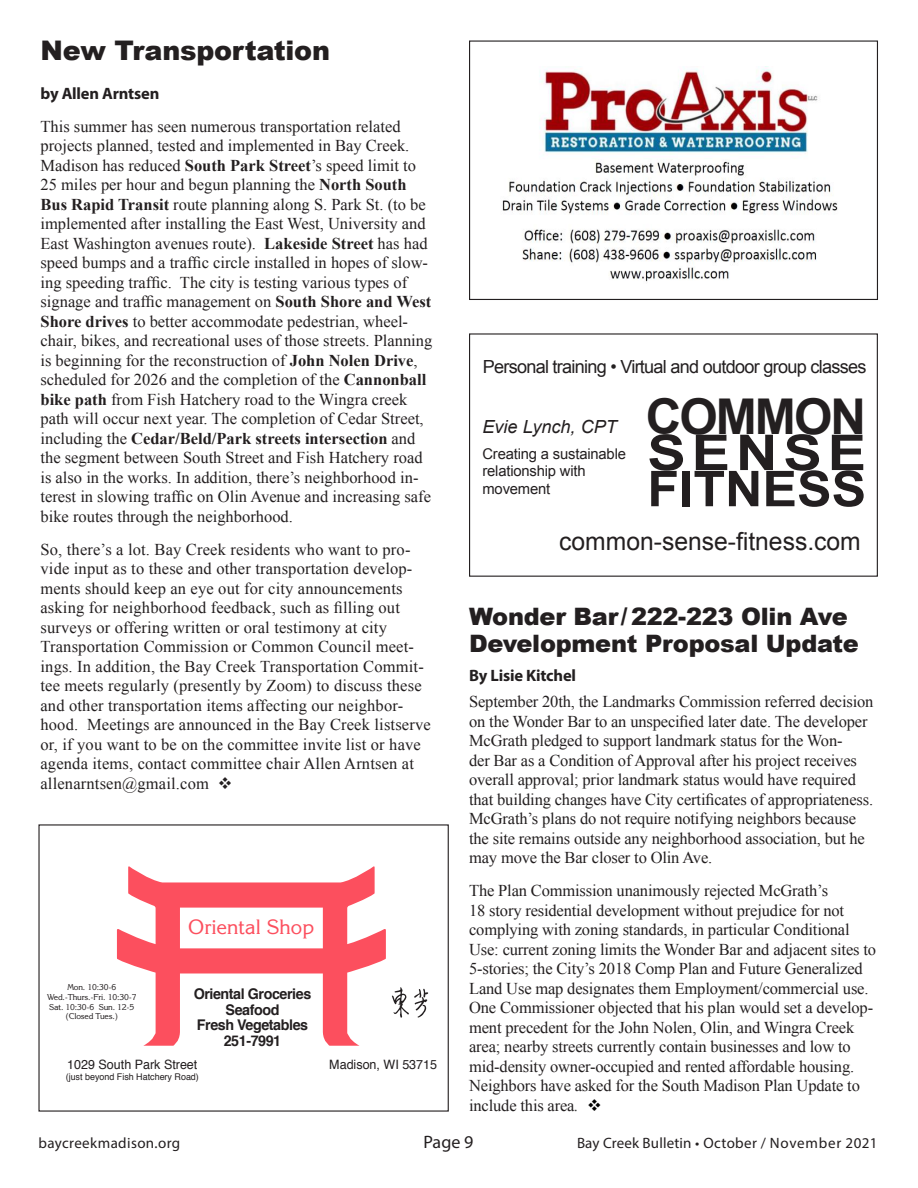
<style>
.page{position:relative;width:918px;height:1188px;background:#fff}
.page>*{position:absolute;margin:0;border:0;box-sizing:border-box;transform-origin:0 0}
.t1{font:700 49.35px/36.2px "Arial";color:#231f20;text-align:justify}
.t2{font:900 27px "Arial";letter-spacing:-.01em;color:#231f20}
.t3{font:24.6px "Arial";color:#231f20}
.t4{font:900 24px/27px "Arial";letter-spacing:-.01em;color:#231f20}
.t5{font:20.25px "Korinna Std";color:#fc4f5e}
.t6{font:18.15px "Arial";letter-spacing:-.04em;color:#231f20}
.t7{font:italic 18.15px "Arial";color:#231f20}
.t8{font:18px "Myriad Pro";color:#231f20}
.t9{font:16.5px/19.5px "Times New Roman";color:#231f20}
.t10{font:700 16.5px "Myriad Pro";letter-spacing:-.01em;color:#231f20}
.t11{font:15px "Myriad Pro";letter-spacing:.025em;color:#231f20}
.t12{font:14.85px/17.7px "Arial";letter-spacing:-.01em;color:#231f20}
.t13{font:700 14.7px/15.6px "Helvetica";letter-spacing:-.03em;color:#231f20;text-align:center}
.t14{font:700 13.8px/15.6px "Helvetica";color:#231f20;text-align:center}
.t15{font:12.9px "Helvetica";letter-spacing:-.005em;color:#231f20}
.t16{font:9.15px "Helvetica";color:#231f20}
.t17{font:8.25px/9.9px "Korinna";letter-spacing:-.01em;color:#231f20;text-align:center}
.t18{font:8.25px "Korinna Std";letter-spacing:-.02em;color:#231f20}
.s1{font-weight:700}
.s2{font-style:italic;color:#333}
.s3{color:#000}
</style>
<div class="page">
<img style="left:502px;top:66px;width:336px;height:216px">
<div style="left:469px;top:40px;width:409px;height:260px;border:1px solid #231f20"></div>
<svg style="left:117px;top:866px;width:269px;height:180px"></svg>
<img style="left:385px;top:982px;width:1px;height:47px">
<img style="left:392px;top:987px;width:37px;height:31px">
<div style="left:469px;top:333px;width:409px;height:244px;border:1px solid #231f20"></div>
<p class="t2" style="left:40px;top:31px;width:291px">New Transportation</p>
<p class="t10" style="left:40px;top:82px;width:120px">by Allen Arntsen</p>
<p class="t9" style="left:40px;top:116px;width:393px">This summer has seen numerous transportation related projects planned, tested and implemented in Bay Creek.<br>Madison has reduced <span class="s1">South Park Street</span>’s speed limit to 25 miles per hour and begun planning the <span class="s1">North South Bus Rapid Transit</span> route planning along S. Park St. (to be implemented after installing the East West, University and East Washington avenues route). <span class="s1">Lakeside Street</span> has had speed bumps and a traffic circle installed in hopes of slow&shy;ing speeding traffic. The city is testing various types of signage and traffic management on <span class="s1">South Shore and West Shore drives</span> to better accommodate pedestrian, wheel&shy;chair, bikes, and recreational uses of those streets. Planning is beginning for the reconstruction of <span class="s1">John Nolen Drive</span>, scheduled for 2026 and the completion of the <span class="s1">Cannonball bike path</span> from Fish Hatchery road to the Wingra creek path will occur next year. The completion of Cedar Street, including the <span class="s1">Cedar/Beld/Park streets intersection</span> and the segment between South Street and Fish Hatchery road is also in the works. In addition, there’s neighborhood in&shy;terest in slowing traffic on Olin Avenue and increasing safe bike routes through the neighborhood.</p>
<p class="t9" style="left:40px;top:539px;width:392px">So, there’s a lot. Bay Creek residents who want to pro&shy;vide input as to these and other transportation develop&shy;ments should keep an eye out for city announcements asking for neighborhood feedback, such as filling out surveys or offering written or oral testimony at city Transportation Commission or Common Council meet&shy;ings. In addition, the Bay Creek Transportation Commit&shy;tee meets regularly (presently by Zoom) to discuss these and other transportation items affecting our neighbor&shy;hood. Meetings are announced in the Bay Creek listserve or, if you want to be on the committee invite list or have agenda items, contact committee chair Allen Arntsen at allenarntsen@gmail.com ❖</p>
<p class="t5" style="left:188px;top:914px;width:127px">Oriental Shop</p>
<p class="t17" style="left:47px;top:982px;width:90px">Mon. 10:30-6<br>Wed.-Thurs.-Fri.10:30-7<br>Sat. 10:30-6 Sun. 12-5 (Closed Tues.)</p>
<p class="t13" style="left:194px;top:986px;width:119px">Oriental Groceries<br>Seafood<br>Fresh Vegetables<br>251-7991</p>
<p class="t16" style="left:136px;top:1069px;width:64px">Hatchery Road)</p>
<p class="t14" style="left:193px;top:986px;width:119px">Oriental Groceries<br>Sea Food<br>Fresh Vegetables<br>251-7991</p>
<p class="t15" style="left:66px;top:1057px;width:131px">1029 South Park Street</p>
<p class="t15" style="left:329px;top:1057px;width:109px">Madison, WI 53715</p>
<p class="t16" style="left:66px;top:1071px;width:136px">(just beyond Fish Hatchery Road)</p>
<p class="t18" style="left:94px;top:992px;width:14px">Fri.</p>
<p class="t18" style="left:49px;top:1001px;width:16px">Sat.</p>
<p class="t18" style="left:127px;top:1001px;width:9px">-5</p>
<p class="t6" style="left:483px;top:355px;width:385px">Personal training • Virtual and outdoor group classes</p>
<p class="t1" style="left:646px;top:400px;width:222px">COMMON SENSE FITNESS</p>
<p class="t7" style="left:482px;top:415px;width:136px">Evie Lynch, CPT</p>
<p class="t12" style="left:482px;top:445px;width:145px">Creating a sustainable relationship with movement</p>
<p class="t3" style="left:559px;top:525px;width:303px">common-sense-fitness.com</p>
<p class="t4" style="left:469px;top:602px;width:391px">Wonder Bar/222-223 Olin Ave<br>Development Proposal Update</p>
<p class="t10" style="left:469px;top:665px;width:109px">By Lisie Kitchel</p>
<p class="t9" style="left:469px;top:692px;width:406px">September 20th, the Landmarks Commission referred decision on the Wonder Bar to an unspecified later date. The developer McGrath pledged to support landmark status for the Won-<br>der Bar as a Condition of Approval after his project receives overall approval; prior landmark status would have required that building changes have City certificates of appropriateness.<br>McGrath’s plans do not require notifying neighbors because the site remains outside any neighborhood association, but he may move the Bar closer to Olin Ave.</p>
<p class="t9" style="left:469px;top:881px;width:409px">The Plan Commission unanimously rejected McGrath’s<br>18 story residential development without prejudice for not complying with zoning standards, in particular Conditional Use: current zoning limits the Wonder Bar and adjacent sites to 5-stories; the City’s 2018 Comp Plan and Future Generalized Land Use map designates them Employment/commercial use.<br>One Commissioner objected that his plan would set a develop&shy;ment precedent for the John Nolen, Olin, and Wingra Creek area; nearby streets currently contain businesses and low to mid-density owner-occupied and rented affordable housing.<br>Neighbors have asked for the South Madison Plan Update to include this area<span class="s2">.</span> <span class="s3">❖</span></p>
<p class="t11" style="left:38px;top:1134px;width:143px">baycreekmadison.org</p>
<p class="t8" style="left:424px;top:1131px;width:51px">Page 9</p>
<p class="t11" style="left:577px;top:1134px;width:302px">Bay Creek Bulletin • October / November 2021</p>
</div>
